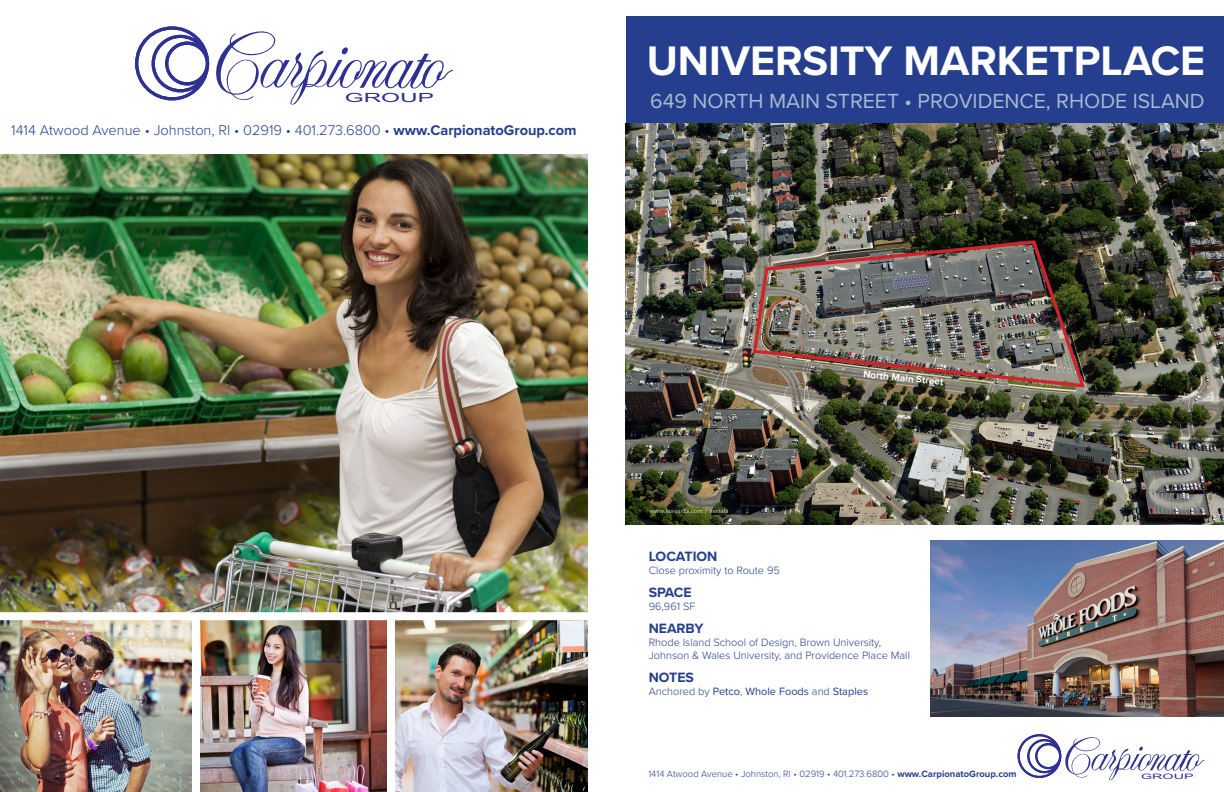
<style>
.page{position:relative;width:1224px;height:792px;background:#fff}
.page>*{position:absolute;margin:0;border:0;box-sizing:border-box;transform-origin:0 0}
.t1{font:700 42.8px "Proxima Nova";color:#fff}
.t2{font:21.2px "Proxima Nova";color:#a9b9d2}
.t3{font:300 14.6px "Proxima Nova";color:#253f8e}
.t4{font:700 14px "Proxima Nova";color:#253f8e}
.t5{font:12.7px "Arial";color:#2e3092;scale:1.92 1}
.t6{font:300 11px "Proxima Nova";color:#253f8e}
.t7{font:11px "Proxima Nova";color:#253f8e}
.t8{font:700 10px "Proxima Nova";color:#fff}
.t9{font:300 9.5px "Proxima Nova";color:#253f8e}
.t10{font:7.4px "Arial";color:#2e3092;scale:1.92 1}
.s1{font-weight:700}
.s2{font-weight:300}
</style>
<div class="page">
<svg style="left:135px;top:26px;width:318px;height:79px"></svg>
<img style="left:0;top:155px;width:588px;height:457px">
<img style="left:0;top:620px;width:192px;height:172px">
<img style="left:200px;top:620px;width:187px;height:172px">
<img style="left:395px;top:620px;width:193px;height:172px">
<img style="left:930px;top:540px;width:294px;height:176px">
<div style="left:612px;top:0;width:612px;height:130px;background:#253f8e"></div>
<div style="left:588px;top:0;width:37px;height:792px;background:#fff"></div>
<img style="left:625px;top:124px;width:599px;height:400px">
<img style="left:751px;top:239px;width:336px;height:150px">
<img style="left:741px;top:348px;width:12px;height:20px">
<div style="left:0;top:0;width:1224px;height:15px;background:#fff"></div>
<svg style="left:1018px;top:734px;width:187px;height:46px"></svg>
<p class="t5" style="left:345px;top:89px;width:48px">GROUP</p>
<p class="t3" style="left:11px;top:119px;width:567px">1414 Atwood Avenue • Johnston, RI • 02919 • 401.273.6800 • <span class="s1">www.CarpionatoGroup.com</span></p>
<p class="t1" style="left:647px;top:29px;width:560px">UNIVERSITY MARKETPLACE</p>
<p class="t2" style="left:650px;top:85px;width:556px">649 NORTH MAIN STREET • PROVIDENCE, RHODE ISLAND</p>
<p class="t8" style="left:864px;top:366px;width:82px;rotate:6deg">North Main Street</p>
<p class="t4" style="left:649px;top:546px;width:70px">LOCATION</p>
<p class="t6" style="left:649px;top:562px;width:133px">Close proximity to Route 95</p>
<p class="t4" style="left:649px;top:582px;width:44px">SPACE</p>
<p class="t6" style="left:649px;top:598px;width:48px">96,961 SF</p>
<p class="t4" style="left:649px;top:618px;width:56px">NEARBY</p>
<p class="t6" style="left:649px;top:634px;width:234px">Rhode Island School of Design, Brown University,</p>
<p class="t6" style="left:649px;top:647px;width:263px">Johnson &amp; Wales University, and Providence Place Mall</p>
<p class="t4" style="left:649px;top:667px;width:47px">NOTES</p>
<p class="t7" style="left:649px;top:683px;width:221px"><span class="s2">Anchored by</span> Petco<span class="s2">,</span> Whole Foods <span class="s2">and</span> Staples</p>
<p class="t9" style="left:648px;top:766px;width:370px">1414 Atwood Avenue • Johnston, RI • 02919 • 401.273.6800 • <span class="s1">www.CarpionatoGroup.com</span></p>
<p class="t10" style="left:1141px;top:771px;width:29px">GROUP</p>
</div>
